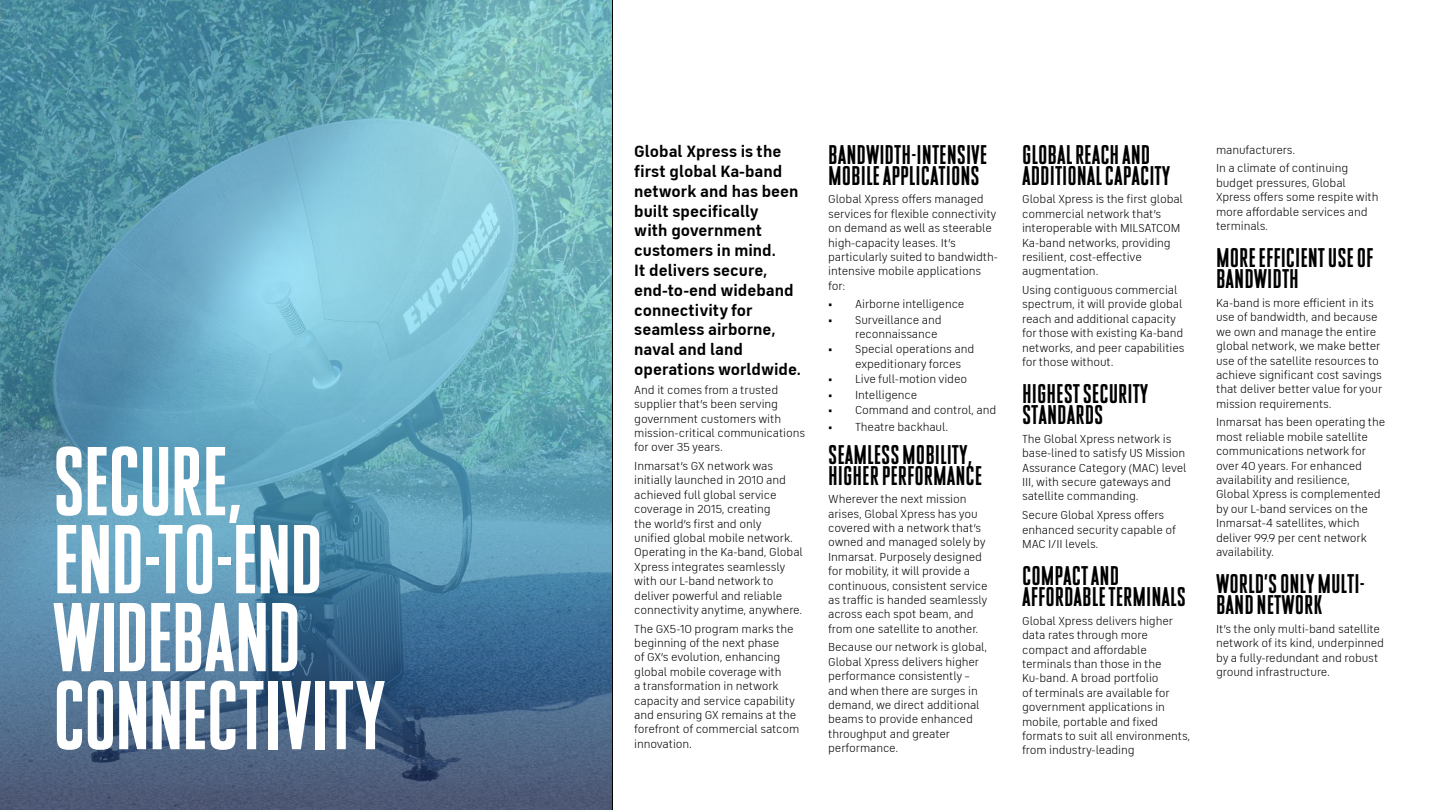
<style>
.page{position:relative;width:1440px;height:810px;background:#fff}
.page>*{position:absolute;margin:0;border:0;box-sizing:border-box;transform-origin:0 0}
.t1{font:97.5px/78px "Inmarsat Infinite Standard";letter-spacing:-.025em;color:#fff}
.t2{font:27px/21px "Inmarsat Infinite Standard";color:#000}
.t3{font:700 16.5px/19.8px "FS Industrie";color:#000}
.t4{font:12px/14.4px "FS Industrie";letter-spacing:-.01em;color:#000}
</style>
<div class="page">
<svg style="left:0;top:0;width:612px;height:810px;background:#5d95ad"></svg>
<h1 class="t1" style="left:52px;top:447px;width:335px">SECURE,<br>END-TO-END<br>WIDEBAND<br>CONNECTIVITY</h1>
<h3 class="t3" style="left:634px;top:142px;width:168px">Global Xpress is the first global Ka-band network and has been built specifically<br>with government customers in mind.<br>It delivers secure, end-to-end wideband connectivity for seamless airborne, naval and land operations worldwide.</h3>
<p class="t4" style="left:634px;top:383px;width:172px">And it comes from a trusted supplier that’s been serving government customers with mission-critical communications for over 35 years.</p>
<p class="t4" style="left:634px;top:459px;width:170px">Inmarsat’s GX network was initially launched in 2010 and achieved full global service coverage in 2015, creating<br>the world’s first and only<br>unified global mobile network.<br>Operating in the Ka-band, Global<br>Xpress integrates seamlessly with our L-band network to deliver powerful and reliable connectivity anytime, anywhere.</p>
<p class="t4" style="left:634px;top:622px;width:167px">The GX5-10 program marks the beginning of the next phase<br>of GX’s evolution, enhancing global mobile coverage with<br>a transformation in network capacity and service capability and ensuring GX remains at the forefront of commercial satcom innovation.</p>
<h2 class="t2" style="left:828px;top:145px;width:161px">BANDWIDTH-INTENSIVE<br>MOBILE APPLICATIONS</h2>
<p class="t4" style="left:828px;top:192px;width:171px">Global Xpress offers managed services for flexible connectivity on demand as well as steerable high-capacity leases. It’s particularly suited to bandwidth&shy;intensive mobile applications for:</p>
<p class="t4" style="left:828px;top:297px;width:138px">• Airborne intelligence</p>
<p class="t4" style="left:855px;top:313px;width:88px;text-indent:-27px">• Surveillance and reconnaissance</p>
<p class="t4" style="left:855px;top:342px;width:121px;text-indent:-27px">• Special operations and expeditionary forces</p>
<p class="t4" style="left:828px;top:372px;width:141px">• Live full-motion video</p>
<p class="t4" style="left:828px;top:387px;width:91px">• Intelligence</p>
<p class="t4" style="left:828px;top:403px;width:170px">• Command and control, and</p>
<p class="t4" style="left:828px;top:420px;width:121px">• Theatre backhaul.</p>
<h2 class="t2" style="left:828px;top:445px;width:156px">SEAMLESS MOBILITY,<br>HIGHER PERFORMANCE</h2>
<p class="t4" style="left:828px;top:492px;width:161px">Wherever the next mission arises, Global Xpress has you covered with a network that’s owned and managed solely by<br>Inmarsat. Purposely designed for mobility, it will provide a continuous, consistent service as traffic is handed seamlessly across each spot beam, and from one satellite to another.</p>
<p class="t4" style="left:828px;top:640px;width:160px">Because our network is global,<br>Global Xpress delivers higher performance consistently – and when there are surges in demand, we direct additional beams to provide enhanced throughput and greater performance.</p>
<h2 class="t2" style="left:1022px;top:145px;width:150px">GLOBAL REACH AND<br>ADDITIONAL CAPACITY</h2>
<p class="t4" style="left:1022px;top:192px;width:162px">Global Xpress is the first global commercial network that’s interoperable with MILSATCOM<br>Ka-band networks, providing resilient, cost-effective augmentation.</p>
<p class="t4" style="left:1022px;top:283px;width:164px">Using contiguous commercial spectrum, it will provide global reach and additional capacity for those with existing Ka-band networks, and peer capabilities for those without.</p>
<h2 class="t2" style="left:1022px;top:385px;width:128px">HIGHEST SECURITY<br>STANDARDS</h2>
<p class="t4" style="left:1022px;top:432px;width:166px">The Global Xpress network is base-lined to satisfy US Mission<br>Assurance Category (MAC) level<br>III, with secure gateways and satellite commanding.</p>
<p class="t4" style="left:1022px;top:508px;width:155px">Secure Global Xpress offers enhanced security capable of<br>MAC I/II levels.</p>
<h2 class="t2" style="left:1022px;top:566px;width:165px">COMPACT AND<br>AFFORDABLE TERMINALS</h2>
<p class="t4" style="left:1022px;top:614px;width:170px">Global Xpress delivers higher data rates through more compact and affordable terminals than those in the<br>Ku-band. A broad portfolio<br>of terminals are available for government applications in mobile, portable and fixed formats to suit all environments, from industry-leading</p>
<p class="t4" style="left:1216px;top:141px;width:134px;line-height:18.7px">manufacturers.<br>In a climate of continuing</p>
<p class="t4" style="left:1216px;top:176px;width:164px">budget pressures, Global<br>Xpress offers some respite with more affordable services and terminals.</p>
<h2 class="t2" style="left:1216px;top:249px;width:159px">MORE EFFICIENT USE OF<br>BANDWIDTH</h2>
<p class="t4" style="left:1216px;top:296px;width:168px">Ka-band is more efficient in its use of bandwidth, and because we own and manage the entire global network, we make better use of the satellite resources to achieve significant cost savings that deliver better value for your mission requirements.</p>
<p class="t4" style="left:1216px;top:415px;width:171px">Inmarsat has been operating the most reliable mobile satellite communications network for over 40 years. For enhanced availability and resilience,<br>Global Xpress is complemented by our L-band services on the<br>Inmarsat-4 satellites, which deliver 99.9 per cent network availability.</p>
<h2 class="t2" style="left:1216px;top:575px;width:151px">WORLD’S ONLY MULTI-<br>BAND NETWORK</h2>
<p class="t4" style="left:1216px;top:622px;width:170px">It’s the only multi-band satellite network of its kind, underpinned by a fully-redundant and robust ground infrastructure.</p>
</div>
